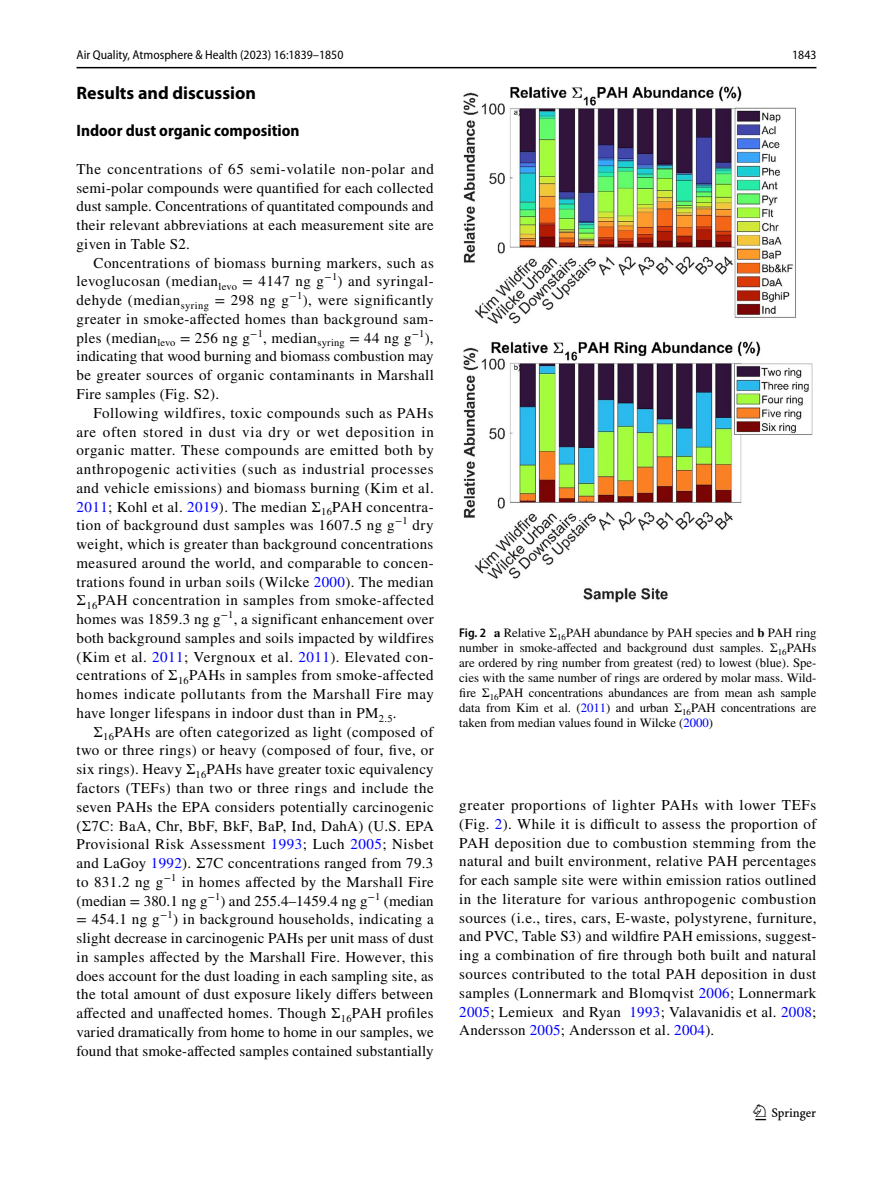
<style>
.page{position:relative;width:893px;height:1187px;background:#fff}
.page>*{position:absolute;margin:0;border:0;box-sizing:border-box;transform-origin:0 0}
.t1{font:22.5px "Springnew Regular 3";color:#000}
.t2{font:700 18px "Myriad Pro";color:#000}
.t3{font:700 semi-condensed 16.5px "Myriad Pro";color:#000}
.t4{font:15px/18.8px "STIX";letter-spacing:.02em;color:#000;text-align:justify}
.t5{font:12.75px/15px "STIX";color:#000;text-align:justify}
.t6{font:semi-condensed 12.75px "Myriad Pro";color:#000}
.s1{color:#00f}
.s2{font-family:"Myriad Pro";font-weight:600;font-stretch:semi-condensed}
.s3{font-weight:700}
</style>
<div class="page">
<hr style="left:77px;top:67px;width:739px;height:1px;background:#000">
<img style="left:463px;top:87px;width:349px;height:515px">
<p class="t6" style="left:77px;top:48px;width:268px">Air Quality, Atmosphere &amp; Health (2023) 16:1839–1850</p>
<p class="t6" style="left:792px;top:48px;width:26px">1843</p>
<p class="t2" style="left:77px;top:81px;width:181px">Results and discussion</p>
<p class="t3" style="left:77px;top:122px;width:225px">Indoor dust organic composition</p>
<p class="t4" style="left:77px;top:160px;width:359px">The concentrations of 65 semi-volatile non-polar and semi-polar compounds were quantified for each collected dust sample. Concentrations of quantitated compounds and their relevant abbreviations at each measurement site are given in Table S2.</p>
<p class="t4" style="left:77px;top:254px;width:359px;text-indent:17px">Concentrations of biomass burning markers, such as levoglucosan (median<sub>levo</sub> = 4147 ng g<sup>−1</sup>) and syringal&shy;dehyde (median<sub>syring</sub> = 298 ng g<sup>−1</sup>), were significantly greater in smoke-affected homes than background sam&shy;ples (median<sub>levo</sub> = 256 ng g<sup>−1</sup>, median<sub>syring</sub> = 44 ng g<sup>−1</sup>), indicating that wood burning and biomass combustion may be greater sources of organic contaminants in Marshall Fire samples (Fig. S2).</p>
<p class="t4" style="left:77px;top:404px;width:359px;text-indent:17px">Following wildfires, toxic compounds such as PAHs are often stored in dust via dry or wet deposition in organic matter. These compounds are emitted both by anthropogenic activities (such as industrial processes and vehicle emissions) and biomass burning (Kim et al.<br><span class="s1">2011</span>; Kohl et al. <span class="s1">2019</span>). The median Σ<sub>16</sub>PAH concentra&shy;tion of background dust samples was 1607.5 ng g<sup>−1</sup> dry weight, which is greater than background concentrations measured around the world, and comparable to concen&shy;trations found in urban soils (Wilcke <span class="s1">2000</span>). The median Σ<sub>16</sub>PAH concentration in samples from smoke-affected homes was 1859.3 ng g<sup>−1</sup>, a significant enhancement over both background samples and soils impacted by wildfires (Kim et al. <span class="s1">2011</span>; Vergnoux et al. <span class="s1">2011</span>). Elevated con&shy;centrations of Σ<sub>16</sub>PAHs in samples from smoke-affected homes indicate pollutants from the Marshall Fire may have longer lifespans in indoor dust than in PM<sub>2.5</sub>.</p>
<p class="t4" style="left:77px;top:723px;width:359px;text-indent:17px">Σ<sub>16</sub>PAHs are often categorized as light (composed of two or three rings) or heavy (composed of four, five, or six rings). Heavy Σ<sub>16</sub>PAHs have greater toxic equivalency factors (TEFs) than two or three rings and include the seven PAHs the EPA considers potentially carcinogenic (Σ7C: BaA, Chr, BbF, BkF, BaP, Ind, DahA) (U.S. EPA Provisional Risk Assessment <span class="s1">1993</span>; Luch <span class="s1">2005</span>; Nisbet and LaGoy <span class="s1">1992</span>). Σ7C concentrations ranged from 79.3 to 831.2 ng g<sup>−1</sup> in homes affected by the Marshall Fire (median = 380.1 ng g<sup>−1</sup>) and 255.4–1459.4 ng g<sup>−1</sup> (median = 454.1 ng g<sup>−1</sup>) in background households, indicating a slight decrease in carcinogenic PAHs per unit mass of dust in samples affected by the Marshall Fire. However, this does account for the dust loading in each sampling site, as the total amount of dust exposure likely differs between affected and unaffected homes. Though Σ<sub>16</sub>PAH profiles varied dramatically from home to home in our samples, we found that smoke-affected samples contained substantially</p>
<p class="t5" style="left:459px;top:626px;width:359px"><span class="s2">Fig. 2</span> <span class="s3">a</span> Relative Σ<sub>16</sub>PAH abundance by PAH species and <span class="s3">b</span> PAH ring number in smoke-affected and background dust samples. Σ<sub>16</sub>PAHs are ordered by ring number from greatest (red) to lowest (blue). Spe&shy;cies with the same number of rings are ordered by molar mass. Wild&shy;fire Σ<sub>16</sub>PAH concentrations abundances are from mean ash sample data from Kim et al. (<span class="s1">2011</span>) and urban Σ<sub>16</sub>PAH concentrations are taken from median values found in Wilcke (<span class="s1">2000</span>)</p>
<p class="t4" style="left:459px;top:796px;width:359px">greater proportions of lighter PAHs with lower TEFs (Fig. <span class="s1">2</span>). While it is difficult to assess the proportion of PAH deposition due to combustion stemming from the natural and built environment, relative PAH percentages for each sample site were within emission ratios outlined in the literature for various anthropogenic combustion sources (i.e., tires, cars, E-waste, polystyrene, furniture, and PVC, Table S3) and wildfire PAH emissions, suggest&shy;ing a combination of fire through both built and natural sources contributed to the total PAH deposition in dust samples (Lonnermark and Blomqvist <span class="s1">2006</span>; Lonnermark <span class="s1">2005</span>; Lemieux and Ryan <span class="s1">1993</span>; Valavanidis et al. <span class="s1">2008</span>; Andersson <span class="s1">2005</span>; Andersson et al. <span class="s1">2004</span>).</p>
<h1 class="t1" style="left:755px;top:1104px;width:62px">1 3</h1>
</div>
